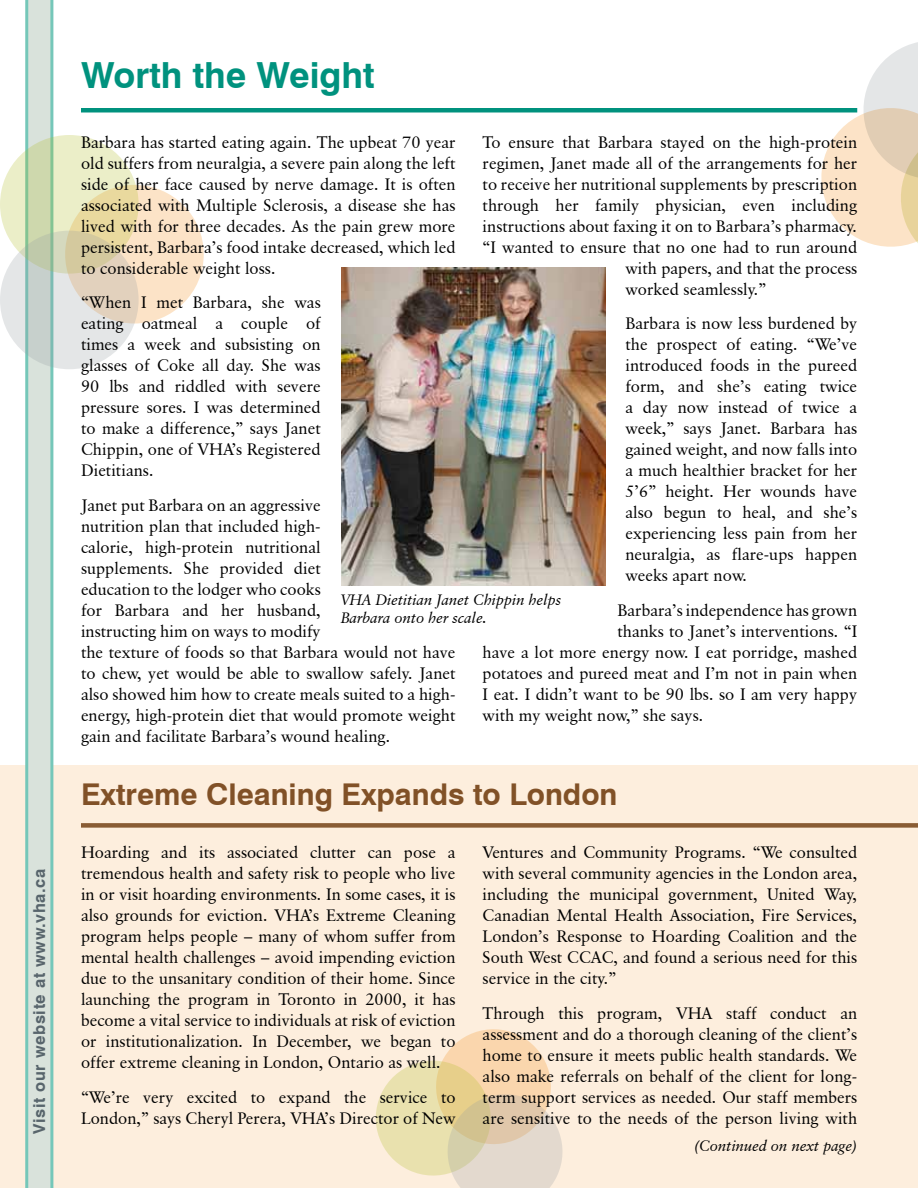
<style>
.page{position:relative;width:918px;height:1188px;background:#fff}
.page>*{position:absolute;margin:0;border:0;box-sizing:border-box;transform-origin:0 0}
.t1{font:700 36px "Swiss 721 BT";color:#00927e}
.t2{font:700 30px "Swiss 721 BT";color:#815127}
.t3{font:16.5px/21px "Classical Garamond BT";color:#000;text-align:justify}
.t4{font:700 16.5px "Swiss 721 BT";letter-spacing:.04em;color:#58656c}
.t5{font:italic 15px/18px "Classical Garamond BT";color:#000}
</style>
<div class="page">
<div style="left:0;top:766px;width:918px;height:422px;background:#fdeedd"></div>
<svg style="left:375px;top:1029px;width:188px;height:159px"></svg>
<svg style="left:812px;top:42px;width:106px;height:205px"></svg>
<svg style="left:25px;top:0;width:28px;height:1188px;background:#c5ddd4"></svg>
<div style="left:65px;top:185px;width:139px;height:139px;background:#fce3c7;border-radius:50%"></div>
<svg style="left:0;top:135px;width:139px;height:139px;background:#e0e3b7"></svg>
<svg style="left:0;top:231px;width:139px;height:138px;background:#d6d7cb"></svg>
<hr style="left:81px;top:108px;width:776px;height:4px;background:#00927e">
<img style="left:341px;top:267px;width:264px;height:318px">
<div style="left:81px;top:823px;width:837px;height:5px;background:#895c34"></div>
<p class="t4" style="left:29px;top:1134px;width:267px;rotate:-90deg">Visit our website at www.vha.ca</p>
<h1 class="t1" style="left:81px;top:54px;width:295px">Worth the Weight</h1>
<p class="t3" style="left:81px;top:131px;width:376px">Barbara has started eating again. The upbeat 70 year old suffers from neuralgia, a severe pain along the left side of her face caused by nerve damage. It is often associated with Multiple Sclerosis, a disease she has lived with for three decades. As the pain grew more persistent, Barbara’s food intake decreased, which led to considerable weight loss.</p>
<p class="t3" style="left:81px;top:292px;width:241px">“When I met Barbara, she was eating oatmeal a couple of times a week and subsisting on glasses of Coke all day. She was 90 lbs and riddled with severe pressure sores. I was determined to make a difference,” says Janet Chippin, one of VHA’s Registered Dietitians.</p>
<p class="t3" style="left:81px;top:494px;width:376px;text-align:left">Janet put Barbara on an aggressive<br>nutrition plan that included high-<br>calorie, high-protein nutritional<br>supplements. She provided diet<br>education to the lodger who cooks<br>for Barbara and her husband,<br>instructing him on ways to modify<br>the texture of foods so that Barbara would not have to chew, yet would be able to swallow safely. Janet also showed him how to create meals suited to a high&shy;energy, high-protein diet that would promote weight gain and facilitate Barbara’s wound healing.</p>
<p class="t3" style="left:483px;top:131px;width:376px">To ensure that Barbara stayed on the high-protein</p>
<p class="t3" style="left:483px;top:152px;width:376px">regimen, Janet made all of the arrangements for her</p>
<p class="t3" style="left:483px;top:173px;width:376px">to receive her nutritional supplements by prescription</p>
<p class="t3" style="left:483px;top:194px;width:376px">through her family physician, even including</p>
<p class="t3" style="left:483px;top:215px;width:376px">instructions about faxing it on to Barbara’s pharmacy.</p>
<p class="t3" style="left:483px;top:236px;width:376px">“I wanted to ensure that no one had to run around</p>
<p class="t3" style="left:625px;top:257px;width:233px">with papers, and that the process</p>
<p class="t3" style="left:625px;top:278px;width:143px">worked seamlessly.”</p>
<p class="t3" style="left:625px;top:313px;width:233px">Barbara is now less burdened by the prospect of eating. “We’ve introduced foods in the pureed form, and she’s eating twice a day now instead of twice a week,” says Janet. Barbara has gained weight, and now falls into a much healthier bracket for her 5’6” height. Her wounds have also begun to heal, and she’s experiencing less pain from her neuralgia, as flare-ups happen weeks apart now.</p>
<p class="t3" style="left:617px;top:599px;width:241px">Barbara’s independence has grown</p>
<p class="t3" style="left:617px;top:620px;width:241px">thanks to Janet’s interventions. “I</p>
<p class="t3" style="left:483px;top:641px;width:376px">have a lot more energy now. I eat porridge, mashed</p>
<p class="t3" style="left:483px;top:662px;width:376px">potatoes and pureed meat and I’m not in pain when</p>
<p class="t3" style="left:483px;top:683px;width:376px">I eat. I didn’t want to be 90 lbs. so I am very happy</p>
<p class="t3" style="left:483px;top:704px;width:222px">with my weight now,” she says.</p>
<p class="t5" style="left:341px;top:591px;width:222px">VHA Dietitian Janet Chippin helps<br>Barbara onto her scale.</p>
<h2 class="t2" style="left:81px;top:776px;width:538px">Extreme Cleaning Expands to London</h2>
<p class="t3" style="left:81px;top:842px;width:376px">Hoarding and its associated clutter can pose a tremendous health and safety risk to people who live in or visit hoarding environments. In some cases, it is also grounds for eviction. VHA’s Extreme Cleaning program helps people – many of whom suffer from mental health challenges – avoid impending eviction due to the unsanitary condition of their home. Since launching the program in Toronto in 2000, it has become a vital service to individuals at risk of eviction or institutionalization. In December, we began to offer extreme cleaning in London, Ontario as well.</p>
<p class="t3" style="left:81px;top:1086px;width:376px">“We’re very excited to expand the service to<br>London,” says Cheryl Perera, VHA’s Director of New</p>
<p class="t3" style="left:483px;top:842px;width:376px">Ventures and Community Programs. “We consulted with several community agencies in the London area, including the municipal government, United Way, Canadian Mental Health Association, Fire Services, London’s Response to Hoarding Coalition and the South West CCAC, and found a serious need for this service in the city.”</p>
<p class="t3" style="left:483px;top:1002px;width:376px">Through this program, VHA staff conduct an assessment and do a thorough cleaning of the client’s home to ensure it meets public health standards. We also make referrals on behalf of the client for long&shy;term support services as needed. Our staff members are sensitive to the needs of the person living with</p>
<p class="t5" style="left:695px;top:1136px;width:164px">(Continued on next page)</p>
</div>
